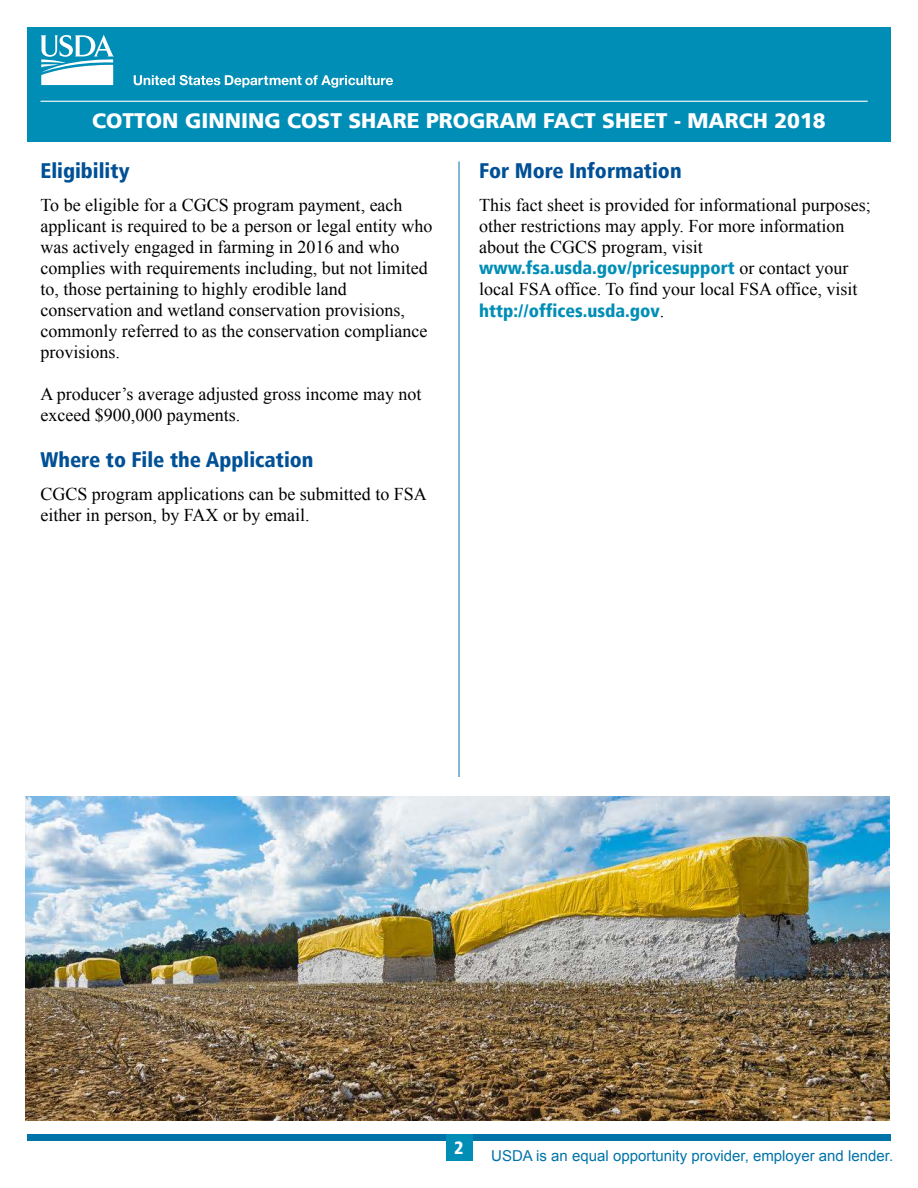
<style>
.page{position:relative;width:918px;height:1188px;background:#fff}
.page>*{position:absolute;margin:0;border:0;box-sizing:border-box;transform-origin:0 0}
.t1{font:900 condensed 21px "Frutiger LT";color:#005096}
.t2{font:900 21px "Frutiger LT";color:#fff}
.t3{font:18px/21px "Times New Roman";color:#000}
.t4{font:900 condensed 18px "Frutiger LT";color:#008eb6}
.t5{font:900 condensed 18px "Frutiger LT";color:#fff}
.t6{font:15px "Arial";color:#0073a8}
.s1{font-family:"Times New Roman";font-weight:400;font-stretch:normal;color:#000}
</style>
<div class="page">
<div style="left:27px;top:27px;width:864px;height:115px;background:#008eb6"></div>
<svg style="left:41px;top:35px;width:73px;height:50px"></svg>
<svg style="left:134px;top:75px;width:259px;height:13px"></svg>
<hr style="left:41px;top:101px;width:827px;height:1px;background:#fff">
<div style="left:27px;top:1134px;width:864px;height:7px;background:#0073a8"></div>
<div style="left:446px;top:1134px;width:27px;height:27px;background:#008eb6"></div>
<img style="left:26px;top:797px;width:864px;height:324px">
<hr style="left:459px;top:161px;width:1px;height:616px;background:#0073a8">
<p class="t2" style="left:92px;top:113px;width:735px">COTTON GINNING COST SHARE PROGRAM FACT SHEET - MARCH 2018</p>
<p class="t1" style="left:40px;top:162px;width:91px">Eligibility</p>
<p class="t3" style="left:40px;top:196px;width:393px">To be eligible for a CGCS program payment, each applicant is required to be a person or legal entity who was actively engaged in farming in 2016 and who complies with requirements including, but not limited to, those pertaining to highly erodible land conservation and wetland conservation provisions, commonly referred to as the conservation compliance provisions.</p>
<p class="t3" style="left:40px;top:385px;width:383px">A producer’s average adjusted gross income may not exceed $900,000 payments.</p>
<p class="t1" style="left:40px;top:451px;width:275px">Where to File the Application</p>
<p class="t3" style="left:40px;top:485px;width:388px">CGCS program applications can be submitted to FSA either in person, by FAX or by email.</p>
<p class="t1" style="left:479px;top:162px;width:204px">For More Information</p>
<p class="t3" style="left:479px;top:196px;width:393px">This fact sheet is provided for informational purposes; other restrictions may apply. For more information about the CGCS program, visit</p>
<p class="t4" style="left:479px;top:261px;width:371px">www.fsa.usda.gov/pricesupport <span class="s1">or contact your</span></p>
<p class="t3" style="left:479px;top:280px;width:380px">local FSA office. To find your local FSA office, visit</p>
<p class="t4" style="left:479px;top:303px;width:187px">http://offices.usda.gov<span class="s1">.</span></p>
<p class="t5" style="left:454px;top:1141px;width:11px">2</p>
<p class="t6" style="left:491px;top:1150px;width:403px">USDA is an equal opportunity provider, employer and lender.</p>
</div>
